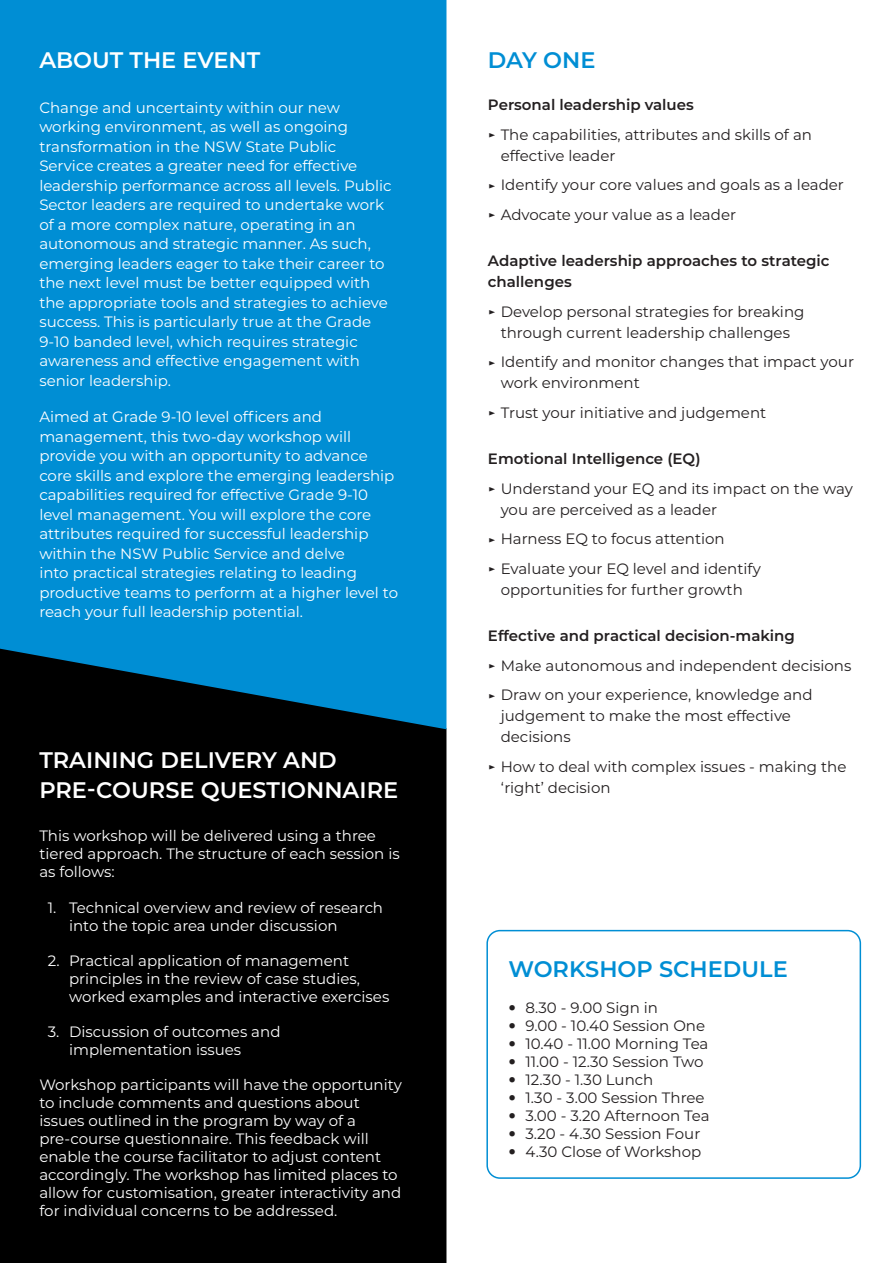
<style>
.page{position:relative;width:893px;height:1263px;background:#fff}
.page>*{position:absolute;margin:0;border:0;box-sizing:border-box;transform-origin:0 0}
.t1{font:600 22.5px/30px "Montserrat";color:#fff}
.t2{font:600 22.5px "Montserrat";color:#008ed4}
.t3{font:15px/19.5px "Montserrat";color:#fff}
.t4{font:15px/29.5px "Montserrat";color:#231f20}
.t5{font:600 15px/21px "Montserrat";color:#231f20}
.s1{font-weight:600}
.s2{font-weight:600;font-size:10.35px}
.s3{font-family:"Helvetica Neue";font-weight:500}
</style>
<div class="page">
<div style="left:486px;top:930px;width:375px;height:249px;border:2px solid #008ed4;border-radius:13px"></div>
<div style="left:0;top:729px;width:446px;height:534px;background:#000"></div>
<div style="left:0;top:0;width:446px;height:729px;background:#008ed4"></div>
<h1 class="t1" style="left:39px;top:44px;width:222px">ABOUT THE EVENT</h1>
<p class="t3" style="left:39px;top:97px;width:354px">Change and uncertainty within our new working environment, as well as ongoing transformation in the NSW State Public Service creates a greater need for effective leadership performance across all levels. Public Sector leaders are required to undertake work of a more complex nature, operating in an autonomous and strategic manner. As such, emerging leaders eager to take their career to the next level must be better equipped with the appropriate tools and strategies to achieve success. This is particularly true at the Grade 9-10 banded level, which requires strategic awareness and effective engagement with senior leadership.</p>
<p class="t3" style="left:39px;top:407px;width:360px">Aimed at Grade 9-10 level officers and management, this two-day workshop will provide you with an opportunity to advance core skills and explore the emerging leadership capabilities required for effective Grade 9-10 level management. You will explore the core attributes required for successful leadership within the NSW Public Service and delve<br>into practical strategies relating to leading productive teams to perform at a higher level to reach your full leadership potential.</p>
<h1 class="t1" style="left:39px;top:744px;width:360px">TRAINING DELIVERY AND<br>PRE-COURSE QUESTIONNAIRE</h1>
<p class="t3" style="left:39px;top:827px;width:362px;line-height:18px">This workshop will be delivered using a three tiered approach. The structure of each session is as follows:</p>
<p class="t3" style="left:69px;top:898px;width:316px;line-height:18px;text-indent:-21px">1. Technical overview and review of research into the topic area under discussion</p>
<p class="t3" style="left:69px;top:951px;width:322px;line-height:18px;text-indent:-21px">2. Practical application of management principles in the review of case studies, worked examples and interactive exercises</p>
<p class="t3" style="left:69px;top:1022px;width:213px;line-height:18px;text-indent:-21px">3. Discussion of outcomes and implementation issues</p>
<p class="t3" style="left:39px;top:1075px;width:364px;line-height:18px">Workshop participants will have the opportunity to include comments and questions about issues outlined in the program by way of a pre-course questionnaire. This feedback will enable the course facilitator to adjust content accordingly. The workshop has limited places to allow for customisation, greater interactivity and for individual concerns to be addressed.</p>
<h1 class="t2" style="left:488px;top:44px;width:109px">DAY ONE</h1>
<p class="t4" style="left:488px;top:89px;width:326px"><span class="s1">Personal leadership values<br></span><span class="s2">▶</span> The capabilities, attributes and skills of an</p>
<p class="t4" style="left:488px;top:140px;width:357px;text-indent:13px">effective leader<br><span class="s2">▶</span> Identify your core values and goals as a leader <span class="s2">▶</span> Advocate your value as a leader</p>
<p class="t5" style="left:488px;top:250px;width:343px">Adaptive leadership approaches to strategic challenges</p>
<p class="t4" style="left:488px;top:300px;width:318px;line-height:21px;text-align:center"><span class="s2">▶</span> Develop personal strategies for breaking through current leadership challenges</p>
<p class="t4" style="left:501px;top:351px;width:355px;line-height:21px;text-indent:-13px"><span class="s2">▶</span> Identify and monitor changes that impact your work environment</p>
<p class="t4" style="left:488px;top:397px;width:280px"><span class="s2">▶</span> Trust your initiative and judgement</p>
<p class="t4" style="left:488px;top:443px;width:366px"><span class="s1">Emotional Intelligence (EQ)<br></span><span class="s2">▶</span> Understand your EQ and its impact on the way</p>
<p class="t4" style="left:488px;top:494px;width:274px;text-indent:13px">you are perceived as a leader<br><span class="s2">▶</span> Harness EQ to focus attention<br><span class="s2">▶</span> Evaluate your EQ level and identify</p>
<p class="t4" style="left:501px;top:574px;width:244px">opportunities for further growth</p>
<p class="t4" style="left:488px;top:620px;width:365px"><span class="s1">Effective and practical decision-making<br></span><span class="s2">▶</span> Make autonomous and independent decisions <span class="s2">▶</span> Draw on your experience, knowledge and</p>
<p class="t4" style="left:501px;top:705px;width:292px;line-height:21px">judgement to make the most effective decisions</p>
<p class="t4" style="left:501px;top:755px;width:347px;line-height:21px;text-indent:-13px"><span class="s2">▶</span> How to deal with complex issues - making the ‘right’ decision</p>
<h1 class="t2" style="left:508px;top:953px;width:281px">WORKSHOP SCHEDULE</h1>
<p class="t4" style="left:508px;top:992px;width:151px"><span class="s3">•</span> 8.30 - 9.00 Sign in</p>
<p class="t4" style="left:508px;top:1010px;width:198px"><span class="s3">•</span> 9.00 - 10.40 Session One</p>
<p class="t4" style="left:508px;top:1028px;width:201px"><span class="s3">•</span> 10.40 - 11.00 Morning Tea</p>
<p class="t4" style="left:508px;top:1046px;width:196px"><span class="s3">•</span> 11.00 - 12.30 Session Two</p>
<p class="t4" style="left:508px;top:1064px;width:146px"><span class="s3">•</span> 12.30 - 1.30 Lunch</p>
<p class="t4" style="left:508px;top:1082px;width:198px"><span class="s3">•</span> 1.30 - 3.00 Session Three</p>
<p class="t4" style="left:508px;top:1100px;width:203px"><span class="s3">•</span> 3.00 - 3.20 Afternoon Tea</p>
<p class="t4" style="left:508px;top:1118px;width:193px"><span class="s3">•</span> 3.20 - 4.30 Session Four</p>
<p class="t4" style="left:508px;top:1136px;width:194px"><span class="s3">•</span> 4.30 Close of Workshop</p>
</div>
